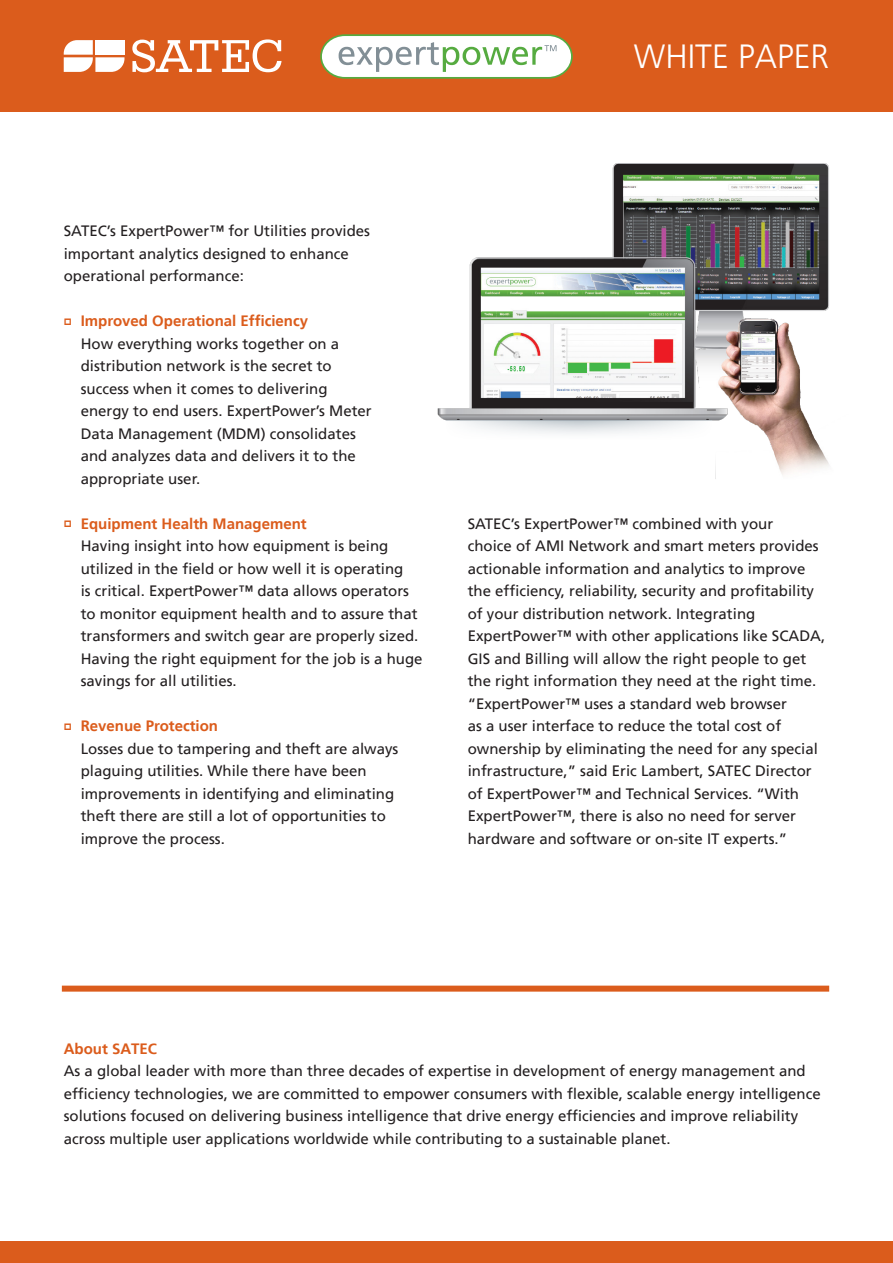
<style>
.page{position:relative;width:893px;height:1263px;background:#fff}
.page>*{position:absolute;margin:0;border:0;box-sizing:border-box;transform-origin:0 0}
.t1{font:300 33.45px "Frutiger LT";color:#fff}
.t2{font:15px/22.5px "Frutiger LT";color:#231f20}
.t3{font:700 15px "Frutiger LT";color:#db5c1c}
</style>
<div class="page">
<div style="left:0;top:0;width:893px;height:112px;background:#db5c1c"></div>
<svg style="left:132px;top:39px;width:150px;height:33px"></svg>
<svg style="left:64px;top:40px;width:60px;height:32px;background:#f8e2d7"></svg>
<div style="left:0;top:1242px;width:893px;height:21px;background:#db5c1c"></div>
<svg style="left:320px;top:34px;width:253px;height:45px;background:#dae1ce"></svg>
<img style="left:437px;top:163px;width:392px;height:316px">
<div style="left:62px;top:986px;width:767px;height:6px;background:#db5c1c"></div>
<h1 class="t1" style="left:634px;top:38px;width:197px">WHITE PAPER</h1>
<p class="t2" style="left:64px;top:220px;width:308px">SATEC s’ ExpertPower™ for Utilities provides important analytics designed to enhance operational performance:</p>
<p class="t3" style="left:81px;top:312px;width:229px">Improved Operational Efficiency</p>
<p class="t2" style="left:81px;top:332px;width:292px">How everything works together on a distribution network is the secret to success when it comes to delivering energy to end users. ExpertPower s’ Meter Data Management (MDM) consolidates and analyzes data and delivers it to the appropriate user.</p>
<p class="t3" style="left:81px;top:515px;width:227px">Equipment Health Management</p>
<p class="t2" style="left:81px;top:535px;width:343px">Having insight into how equipment is being utilized in the field or how well it is operating<br>is critical. ExpertPower™ data allows operators to monitor equipment health and to assure that transformers and switch gear are properly sized.<br>Having the right equipment for the job is a huge savings for all utilities.</p>
<p class="t3" style="left:81px;top:717px;width:139px">Revenue Protection</p>
<p class="t2" style="left:81px;top:737px;width:319px">Losses due to tampering and theft are always plaguing utilities. While there have been improvements in identifying and eliminating theft there are still a lot of opportunities to improve the process.</p>
<p class="t2" style="left:468px;top:512px;width:359px">SATEC s’ ExpertPower™ combined with your<br>choice of AMI Network and smart meters provides actionable information and analytics to improve the efficiency, reliability, security and profitability of your distribution network. Integrating ExpertPower™ with other applications like SCADA, GIS and Billing will allow the right people to get the right information they need at the right time. “ExpertPower™ uses a standard web browser<br>as a user interface to reduce the total cost of ownership by eliminating the need for any special infrastructure,” said Eric Lambert, SATEC Director of ExpertPower™ and Technical Services “. With ExpertPower™, there is also no need for server hardware and software or on-site IT experts “.</p>
<p class="t3" style="left:64px;top:1040px;width:95px">About SATEC</p>
<p class="t2" style="left:64px;top:1060px;width:758px">As a global leader with more than three decades of expertise in development of energy management and efficiency technologies, we are committed to empower consumers with flexible, scalable energy intelligence solutions focused on delivering business intelligence that drive energy efficiencies and improve reliability across multiple user applications worldwide while contributing to a sustainable planet.</p>
</div>
